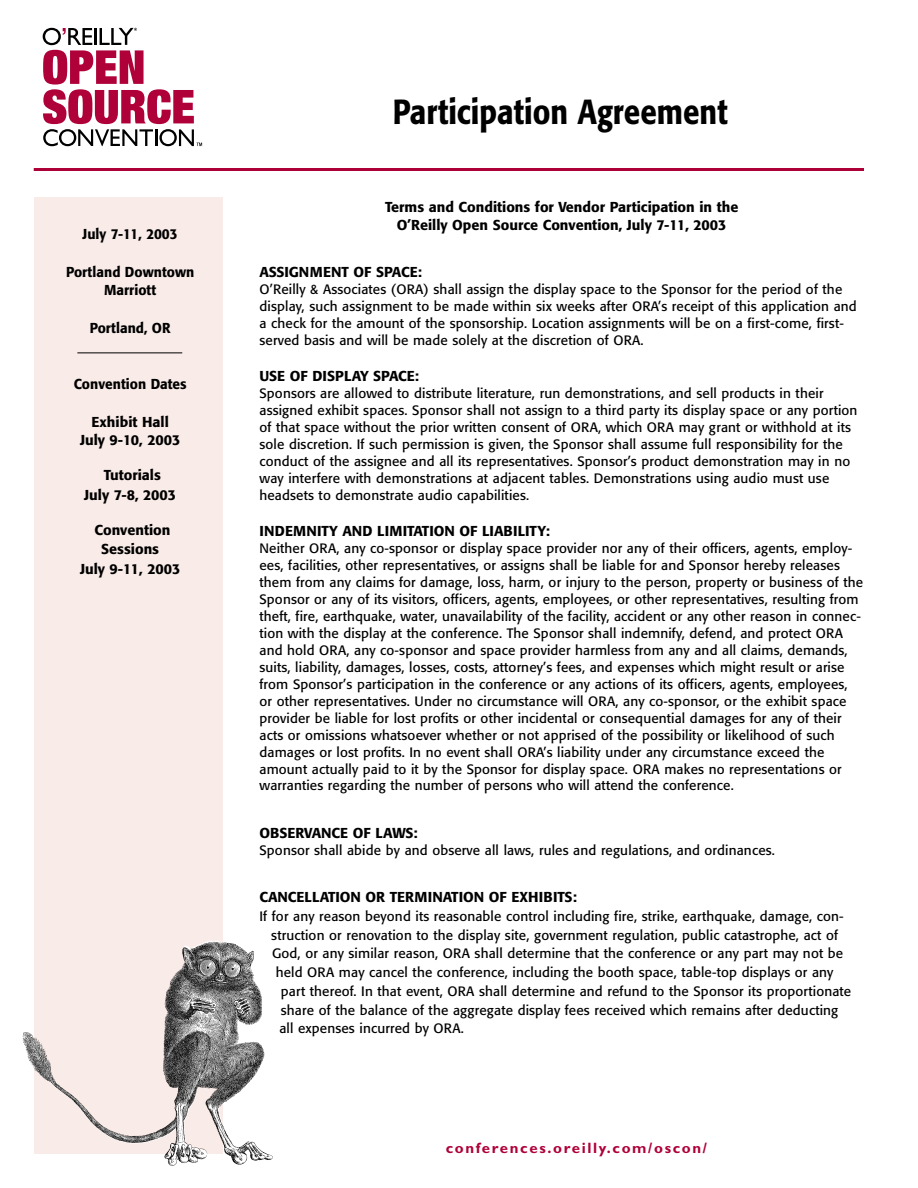
<style>
.page{position:relative;width:918px;height:1188px;background:#fff}
.page>*{position:absolute;margin:0;border:0;box-sizing:border-box;transform-origin:0 0}
.t1{font:500 34.5px "Formata";color:#000;scale:.85 1}
.t2{font:700 15px "Gill Sans";letter-spacing:.11em;color:#ae0038}
.t3{font:500 14.25px/19.4px "Formata";color:#000;text-align:center}
.t4{font:500 14.25px/18.8px "Formata";color:#000;text-align:center;scale:.95 1}
.t5{font:13.5px/17px "Formata";letter-spacing:.01em;color:#000}
</style>
<div class="page">
<div style="left:34px;top:197px;width:189px;height:957px;background:#f9ebe7"></div>
<hr style="left:34px;top:168px;width:830px;height:3px;background:#ae0038">
<svg style="left:43px;top:28px;width:159px;height:118px"></svg>
<hr style="left:77px;top:352px;width:105px;height:1px;background:#000">
<img style="left:22px;top:940px;width:251px;height:225px">
<p class="t4" style="left:83px;top:226px;width:102px">July 7-11, 2003</p>
<p class="t4" style="left:66px;top:263px;width:136px">Portland Downtown<br>Marriott</p>
<p class="t4" style="left:90px;top:320px;width:87px">Portland, OR</p>
<p class="t4" style="left:74px;top:376px;width:120px">Convention Dates</p>
<p class="t3" style="left:80px;top:413px;width:102px;line-height:18.5px">Exhibit Hall<br>July 9-10, 2003</p>
<p class="t3" style="left:84px;top:466px;width:93px;line-height:19.8px">Tutorials<br>July 7-8, 2003</p>
<p class="t3" style="left:80px;top:521px;width:102px">Convention<br>Sessions<br>July 9-11, 2003</p>
<h1 class="t1" style="left:393px;top:96px;width:396px">Participation Agreement</h1>
<p class="t3" style="left:385px;top:199px;width:355px;line-height:17.9px">Terms and Conditions for Vendor Participation in the<br>O’Reilly Open Source Convention, July 7-11, 2003</p>
<p class="t3" style="left:259px;top:264px;width:164px">ASSIGNMENT OF SPACE:</p>
<p class="t5" style="left:260px;top:282px;width:599px">O’Reilly &amp; Associates (ORA) shall assign the display space to the Sponsor for the period of the display, such assignment to be made within six weeks after ORA’s receipt of this application and a check for the amount of the sponsorship. Location assignments will be on a first-come, first&shy;served basis and will be made solely at the discretion of ORA.</p>
<p class="t3" style="left:260px;top:367px;width:161px">USE OF DISPLAY SPACE:</p>
<p class="t5" style="left:260px;top:386px;width:600px">Sponsors are allowed to distribute literature, run demonstrations, and sell products in their assigned exhibit spaces. Sponsor shall not assign to a third party its display space or any portion of that space without the prior written consent of ORA, which ORA may grant or withhold at its sole discretion. If such permission is given, the Sponsor shall assume full responsibility for the conduct of the assignee and all its representatives. Sponsor’s product demonstration may in no way interfere with demonstrations at adjacent tables. Demonstrations using audio must use headsets to demonstrate audio capabilities.</p>
<p class="t3" style="left:260px;top:522px;width:292px">INDEMNITY AND LIMITATION OF LIABILITY:</p>
<p class="t5" style="left:260px;top:541px;width:605px">Neither ORA, any co-sponsor or display space provider nor any of their officers, agents, employ&shy;ees, facilities, other representatives, or assigns shall be liable for and Sponsor hereby releases them from any claims for damage, loss, harm, or injury to the person, property or business of the Sponsor or any of its visitors, officers, agents, employees, or other representatives, resulting from theft, fire, earthquake, water, unavailability of the facility, accident or any other reason in connec&shy;tion with the display at the conference. The Sponsor shall indemnify, defend, and protect ORA and hold ORA, any co-sponsor and space provider harmless from any and all claims, demands, suits, liability, damages, losses, costs, attorney’s fees, and expenses which might result or arise from Sponsor’s participation in the conference or any actions of its officers, agents, employees, or other representatives. Under no circumstance will ORA, any co-sponsor, or the exhibit space provider be liable for lost profits or other incidental or consequential damages for any of their acts or omissions whatsoever whether or not apprised of the possibility or likelihood of such damages or lost profits. In no event shall ORA’s liability under any circumstance exceed the amount actually paid to it by the Sponsor for display space. ORA makes no representations or warranties regarding the number of persons who will attend the conference.</p>
<p class="t3" style="left:260px;top:824px;width:160px">OBSERVANCE OF LAWS:</p>
<p class="t5" style="left:260px;top:843px;width:517px">Sponsor shall abide by and observe all laws, rules and regulations, and ordinances.</p>
<p class="t3" style="left:260px;top:888px;width:319px">CANCELLATION OR TERMINATION OF EXHIBITS:</p>
<p class="t5" style="left:260px;top:909px;width:586px">If for any reason beyond its reasonable control including fire, strike, earthquake, damage, con-</p>
<p class="t5" style="left:271px;top:927px;width:568px">struction or renovation to the display site, government regulation, public catastrophe, act of</p>
<p class="t5" style="left:272px;top:946px;width:573px">God, or any similar reason, ORA shall determine that the conference or any part may not be</p>
<p class="t5" style="left:276px;top:965px;width:559px">held ORA may cancel the conference, including the booth space, table-top displays or any</p>
<p class="t5" style="left:281px;top:984px;width:572px">part thereof. In that event, ORA shall determine and refund to the Sponsor its proportionate</p>
<p class="t5" style="left:281px;top:1002px;width:559px">share of the balance of the aggregate display fees received which remains after deducting</p>
<p class="t5" style="left:279px;top:1021px;width:186px">all expenses incurred by ORA.</p>
<p class="t2" style="left:446px;top:1143px;width:263px">conferences.oreilly.com/oscon/</p>
</div>
